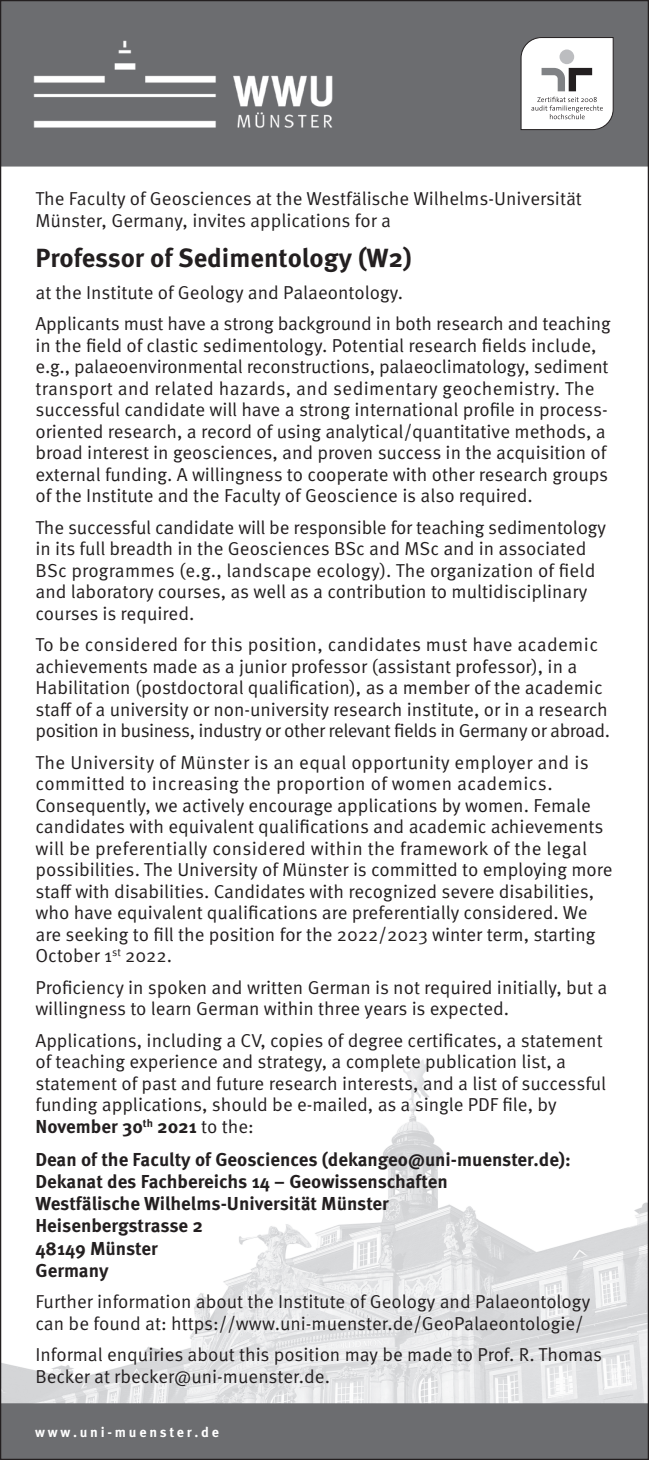
<style>
.page{position:relative;width:649px;height:1460px;background:#fff}
.page>*{position:absolute;margin:0;border:0;box-sizing:border-box;transform-origin:0 0}
.t1{font:700 26.25px "Meta OT";color:#231f20}
.t2{font:18.75px/21.5px "Meta OT";color:#231f20}
.t3{font:700 18.75px/22.2px "Meta OT";color:#231f20}
.t4{font:700 14px "Meta OT";letter-spacing:.2em;color:#fff}
.s1{font-weight:700}
</style>
<div class="page">
<img style="left:2px;top:1059px;width:644px;height:344px">
<div style="left:1px;top:1404px;width:646px;height:55px;background:#6c6d70"></div>
<div style="left:0;top:1403px;width:648px;height:57px;border:2px solid #6c6d70"></div>
<div style="left:1px;top:1px;width:646px;height:164px;background:#6c6d70"></div>
<div style="left:0;top:0;width:648px;height:167px;border:2px solid #6c6d70"></div>
<svg style="left:520px;top:37px;width:93px;height:93px;background:#e1e1e1"></svg>
<img style="left:33px;top:40px;width:300px;height:88px">
<p class="t2" style="left:35px;top:188px;width:548px">The Faculty of Geosciences at the Westfälische Wilhelms-Universität<br>Münster, Germany, invites applications for a</p>
<h1 class="t1" style="left:35px;top:241px;width:378px">Professor of Sedimentology (W2)</h1>
<p class="t2" style="left:35px;top:276px;width:576px;line-height:31.5px">at the Institute of Geology and Palaeontology.<br>Applicants must have a strong background in both research and teaching</p>
<p class="t2" style="left:35px;top:334px;width:574px">in the field of clastic sedimentology. Potential research fields include, e.g., palaeoenvironmental reconstructions, palaeoclimatology, sediment transport and related hazards, and sedimentary geochemistry. The successful candidate will have a strong international profile in process&shy;oriented research, a record of using analytical/quantitative methods, a broad interest in geosciences, and proven success in the acquisition of external funding. A willingness to cooperate with other research groups of the Institute and the Faculty of Geoscience is also required.</p>
<p class="t2" style="left:35px;top:517px;width:572px">The successful candidate will be responsible for teaching sedimentology in its full breadth in the Geosciences BSc and MSc and in associated BSc programmes (e.g., landscape ecology). The organization of field and laboratory courses, as well as a contribution to multidisciplinary courses is required.</p>
<p class="t2" style="left:35px;top:634px;width:576px">To be considered for this position, candidates must have academic achievements made as a junior professor (assistant professor), in a Habilitation (postdoctoral qualification), as a member of the academic staff of a university or non-university research institute, or in a research position in business, industry or other relevant fields in Germany or abroad.</p>
<p class="t2" style="left:35px;top:752px;width:578px">The University of Münster is an equal opportunity employer and is committed to increasing the proportion of women academics.<br>Consequently, we actively encourage applications by women. Female candidates with equivalent qualifications and academic achievements will be preferentially considered within the framework of the legal possibilities. The University of Münster is committed to employing more staff with disabilities. Candidates with recognized severe disabilities, who have equivalent qualifications are preferentially considered. We are seeking to fill the position for the 2022/2023 winter term, starting October 1<sup>st</sup> 2022.</p>
<p class="t2" style="left:35px;top:976px;width:573px">Proficiency in spoken and written German is not required initially, but a willingness to learn German within three years is expected.</p>
<p class="t2" style="left:35px;top:1029px;width:572px">Applications, including a CV, copies of degree certificates, a statement of teaching experience and strategy, a complete publication list, a statement of past and future research interests, and a list of successful funding applications, should be e-mailed, as a single PDF file, by <span class="s1">November 30</span><sup>th</sup> <span class="s1">2021</span> to the:</p>
<p class="t3" style="left:35px;top:1148px;width:536px">Dean of the Faculty of Geosciences (dekangeo@uni-muenster.de):<br>Dekanat des Fachbereichs 14 – Geowissenschaften<br>Westfälische Wilhelms-Universität Münster<br>Heisenbergstrasse 2<br>48149 Münster<br>Germany</p>
<p class="t2" style="left:35px;top:1291px;width:556px">Further information about the Institute of Geology and Palaeontology can be found at: https://www.uni-muenster.de/GeoPalaeontologie/</p>
<p class="t2" style="left:35px;top:1344px;width:568px">Informal enquiries about this position may be made to Prof. R. Thomas<br>Becker at rbecker@uni-muenster.de.</p>
<p class="t4" style="left:35px;top:1423px;width:185px">www.uni-muenster.de</p>
</div>
